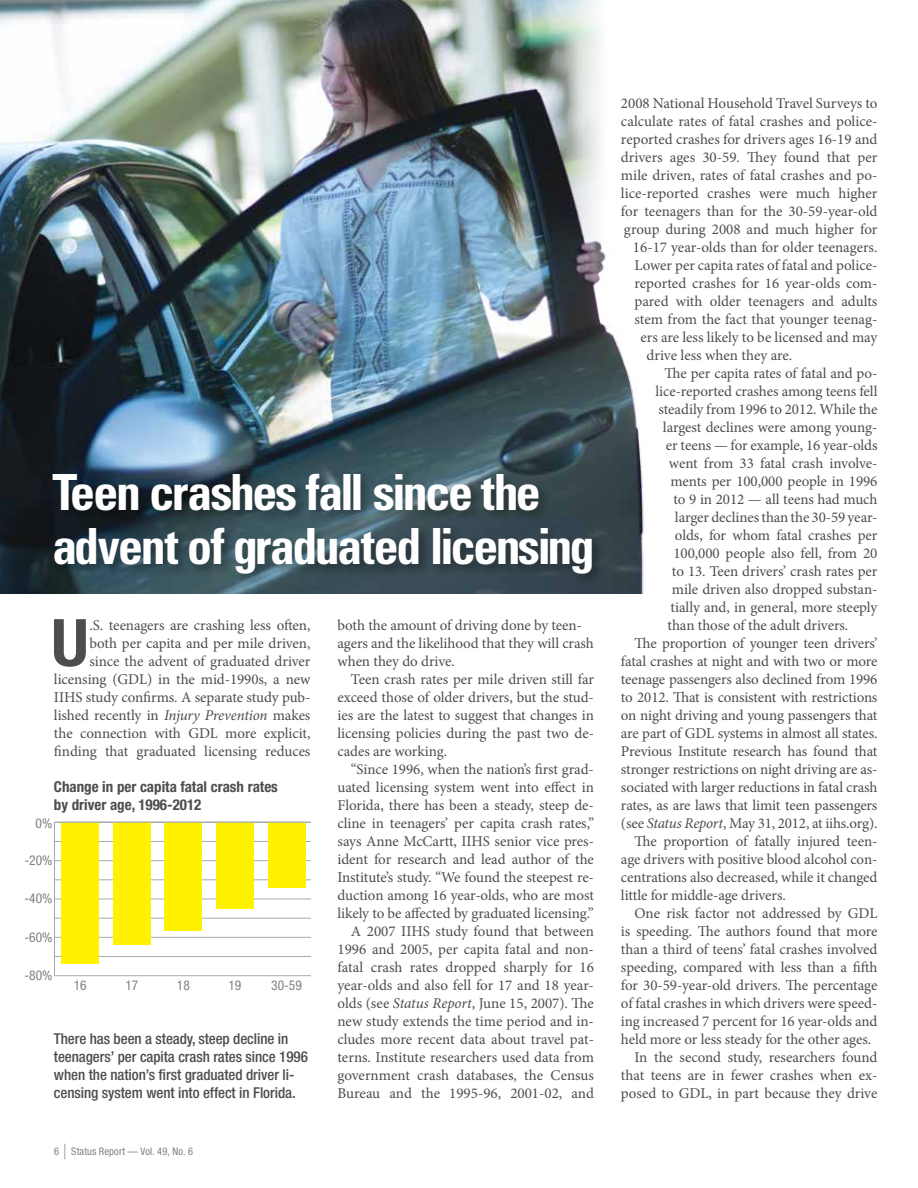
<style>
.page{position:relative;width:918px;height:1188px;background:#fff}
.page>*{position:absolute;margin:0;border:0;box-sizing:border-box;transform-origin:0 0}
.t1{font:700 condensed 64.8px "Univers LT Std";color:#4d4d4f}
.t2{font:700 condensed 49.8px/54px "Univers LT Std";letter-spacing:-.045em;color:#fff}
.t3{font:15px/18px "Minion Pro";letter-spacing:-.005em;color:#4d4d4f;text-align:right}
.t4{font:500 condensed 15px/18px "Helvetica Neue LT Pro";letter-spacing:-.005em;color:#4d4d4f}
.t5{font:700 condensed 15px/18px "Helvetica Neue LT Pro";color:#4d4d4f}
.t6{font:condensed 13.5px "Helvetica Neue LT Pro";color:#808285}
.t7{font:condensed 10.5px "Helvetica Neue LT Pro";letter-spacing:.015em;color:#808285}
.s1{font-style:italic}
.s2{font-size:21px}
</style>
<div class="page">
<img style="left:0;top:0;width:644px;height:594px">
<hr style="left:54px;top:822px;width:1px;height:154px;background:#a7a9ac">
<hr style="left:55px;top:975px;width:255px;height:1px;background:#a7a9ac">
<hr style="left:55px;top:956px;width:255px;height:1px;background:#a7a9ac">
<hr style="left:55px;top:937px;width:255px;height:1px;background:#a7a9ac">
<hr style="left:55px;top:918px;width:255px;height:1px;background:#a7a9ac">
<hr style="left:55px;top:899px;width:255px;height:1px;background:#a7a9ac">
<hr style="left:55px;top:879px;width:255px;height:1px;background:#a7a9ac">
<hr style="left:55px;top:860px;width:255px;height:1px;background:#a7a9ac">
<hr style="left:55px;top:841px;width:255px;height:1px;background:#a7a9ac">
<hr style="left:55px;top:822px;width:255px;height:1px;background:#a7a9ac">
<div style="left:62px;top:822px;width:37px;height:142px;background:#fff200"></div>
<div style="left:113px;top:822px;width:37px;height:122px;background:#fff200"></div>
<div style="left:165px;top:822px;width:37px;height:108px;background:#fff200"></div>
<div style="left:216px;top:822px;width:38px;height:87px;background:#fff200"></div>
<div style="left:268px;top:822px;width:37px;height:66px;background:#fff200"></div>
<hr style="left:60px;top:822px;width:247px;height:1px;background:#a7a9ac">
<div style="left:50px;top:470px;width:555px;height:116px;background:#000;opacity:.35"></div>
<h2 class="t2" style="left:52px;top:465px;width:544px">Teen crashes fall since the advent of graduated licensing</h2>
<h1 class="t1" style="left:50px;top:603px;width:41px">U</h1>
<p class="t3" style="left:54px;top:616px;width:258px">.S. teenagers are crashing less often,<br>both per capita and per mile driven,<br>since the advent of graduated driver licensing (GDL) in the mid-1990s, a new IIHS study confirms. A separate study pub&shy;lished recently in <span class="s1">Injury Prevention</span> makes the connection with GDL more explicit, finding that graduated licensing reduces</p>
<p class="t3" style="left:337px;top:616px;width:258px;text-align:left">both the amount of driving done by teen&shy;agers and the likelihood that they will crash when they do drive.</p>
<p class="t3" style="left:337px;top:670px;width:258px;text-align:justify;text-indent:13px">Teen crash rates per mile driven still far exceed those of older drivers, but the stud&shy;ies are the latest to suggest that changes in licensing policies during the past two de&shy;cades are working.</p>
<p class="t3" style="left:337px;top:760px;width:258px">“Since 1996, when the nation’s first grad&shy;uated licensing system went into effect in Florida, there has been a steady, steep de&shy;cline in teenagers’ per capita crash rates,” says Anne McCartt, IIHS senior vice pres&shy;ident for research and lead author of the Institute’s study. “We found the steepest re&shy;duction among 16 year-olds, who are most likely to be affected by graduated licensing.” A 2007 IIHS study found that between 1996 and 2005, per capita fatal and non&shy;fatal crash rates dropped sharply for 16 year-olds and also fell for 17 and 18 year&shy;olds (see <span class="s1">Status Report</span>, June 15, 2007). The new study extends the time period and in&shy;cludes more recent data about travel pat&shy;terns. Institute researchers used data from government crash databases, the Census Bureau and the 1995-96, 2001-02, and</p>
<p class="t5" style="left:54px;top:777px;width:225px">Change in per capita fatal crash rates by driver age, 1996-2012</p>
<p class="t6" style="left:36px;top:816px;width:18px">0%</p>
<p class="t6" style="left:24px;top:853px;width:29px">-20%</p>
<p class="t6" style="left:24px;top:891px;width:29px">-40%</p>
<p class="t6" style="left:24px;top:929px;width:29px">-60%</p>
<p class="t6" style="left:24px;top:968px;width:29px">-80%</p>
<p class="t6" style="left:74px;top:977px;width:14px">16</p>
<p class="t6" style="left:125px;top:977px;width:14px">17</p>
<p class="t6" style="left:177px;top:977px;width:14px">18</p>
<p class="t6" style="left:229px;top:977px;width:14px">19</p>
<p class="t6" style="left:271px;top:977px;width:32px">30-59</p>
<p class="t4" style="left:54px;top:1029px;width:255px">There has been a steady, steep decline in teenagers’ per capita crash rates since 1996 when the nation’s first graduated driver li&shy;censing system went into effect in Florida.</p>
<p class="t7" style="left:54px;top:1145px;width:141px">6 <span class="s2">|</span> Status Report — Vol. 49, No. 6</p>
<p class="t3" style="left:621px;top:94px;width:258px">2008 National Household Travel Surveys to</p>
<p class="t3" style="left:621px;top:112px;width:258px">calculate rates of fatal crashes and police-</p>
<p class="t3" style="left:621px;top:130px;width:258px">reported crashes for drivers ages 16-19 and</p>
<p class="t3" style="left:621px;top:148px;width:258px">drivers ages 30-59. They found that per</p>
<p class="t3" style="left:621px;top:166px;width:258px">mile driven, rates of fatal crashes and po-</p>
<p class="t3" style="left:621px;top:184px;width:258px">lice-reported crashes were much higher</p>
<p class="t3" style="left:621px;top:202px;width:258px">for teenagers than for the 30-59-year-old</p>
<p class="t3" style="left:624px;top:220px;width:255px">group during 2008 and much higher for</p>
<p class="t3" style="left:633px;top:238px;width:246px">16-17 year-olds than for older teenagers.</p>
<p class="t3" style="left:634px;top:256px;width:244px">Lower per capita rates of fatal and police-</p>
<p class="t3" style="left:634px;top:274px;width:245px">reported crashes for 16 year-olds com-</p>
<p class="t3" style="left:634px;top:292px;width:244px">pared with older teenagers and adults</p>
<p class="t3" style="left:634px;top:310px;width:245px">stem from the fact that younger teenag-</p>
<p class="t3" style="left:640px;top:328px;width:239px">ers are less likely to be licensed and may</p>
<p class="t3" style="left:646px;top:346px;width:147px">drive less when they are.</p>
<p class="t3" style="left:664px;top:364px;width:214px">The per capita rates of fatal and po-</p>
<p class="t3" style="left:655px;top:382px;width:223px">lice-reported crashes among teens fell</p>
<p class="t3" style="left:658px;top:400px;width:221px">steadily from 1996 to 2012. While the</p>
<p class="t3" style="left:663px;top:418px;width:216px">largest declines were among young-</p>
<p class="t3" style="left:666px;top:436px;width:213px">er teens — for example, 16 year-olds</p>
<p class="t3" style="left:669px;top:454px;width:210px">went from 33 fatal crash involve-</p>
<p class="t3" style="left:670px;top:472px;width:208px">ments per 100,000 people in 1996</p>
<p class="t3" style="left:673px;top:490px;width:205px">to 9 in 2012 — all teens had much</p>
<p class="t3" style="left:675px;top:508px;width:204px">larger declines than the 30-59 year-</p>
<p class="t3" style="left:675px;top:526px;width:204px">olds, for whom fatal crashes per</p>
<p class="t3" style="left:673px;top:544px;width:206px">100,000 people also fell, from 20</p>
<p class="t3" style="left:672px;top:562px;width:207px">to 13. Teen drivers’ crash rates per</p>
<p class="t3" style="left:672px;top:580px;width:207px">mile driven also dropped substan-</p>
<p class="t3" style="left:670px;top:598px;width:209px">tially and, in general, more steeply</p>
<p class="t3" style="left:667px;top:616px;width:182px">than those of the adult drivers.</p>
<p class="t3" style="left:634px;top:634px;width:245px">The proportion of younger teen drivers’</p>
<p class="t3" style="left:621px;top:652px;width:258px">fatal crashes at night and with two or more</p>
<p class="t3" style="left:621px;top:670px;width:258px">teenage passengers also declined from 1996</p>
<p class="t3" style="left:621px;top:688px;width:258px">to 2012. That is consistent with restrictions</p>
<p class="t3" style="left:621px;top:706px;width:258px">on night driving and young passengers that</p>
<p class="t3" style="left:621px;top:724px;width:258px">are part of GDL systems in almost all states.</p>
<p class="t3" style="left:621px;top:742px;width:258px">Previous Institute research has found that</p>
<p class="t3" style="left:621px;top:760px;width:258px">stronger restrictions on night driving are as-</p>
<p class="t3" style="left:621px;top:778px;width:258px">sociated with larger reductions in fatal crash</p>
<p class="t3" style="left:621px;top:796px;width:258px">rates, as are laws that limit teen passengers</p>
<p class="t3" style="left:621px;top:814px;width:258px">(see <span class="s1">Status Report</span>, May 31, 2012, at iihs.org).</p>
<p class="t3" style="left:634px;top:832px;width:244px">The proportion of fatally injured teen-</p>
<p class="t3" style="left:621px;top:850px;width:258px">age drivers with positive blood alcohol con-</p>
<p class="t3" style="left:621px;top:868px;width:258px">centrations also decreased, while it changed</p>
<p class="t3" style="left:621px;top:886px;width:166px">little for middle-age drivers.</p>
<p class="t3" style="left:634px;top:904px;width:244px">One risk factor not addressed by GDL</p>
<p class="t3" style="left:621px;top:922px;width:258px">is speeding. The authors found that more</p>
<p class="t3" style="left:621px;top:940px;width:258px">than a third of teens’ fatal crashes involved</p>
<p class="t3" style="left:621px;top:958px;width:258px">speeding, compared with less than a fifth</p>
<p class="t3" style="left:621px;top:976px;width:258px">for 30-59-year-old drivers. The percentage</p>
<p class="t3" style="left:621px;top:994px;width:258px">of fatal crashes in which drivers were speed-</p>
<p class="t3" style="left:621px;top:1012px;width:258px">ing increased 7 percent for 16 year-olds and</p>
<p class="t3" style="left:621px;top:1030px;width:252px">held more or less steady for the other ages.</p>
<p class="t3" style="left:634px;top:1048px;width:245px">In the second study, researchers found</p>
<p class="t3" style="left:621px;top:1066px;width:258px">that teens are in fewer crashes when ex-</p>
<p class="t3" style="left:621px;top:1084px;width:258px">posed to GDL, in part because they drive</p>
</div>
